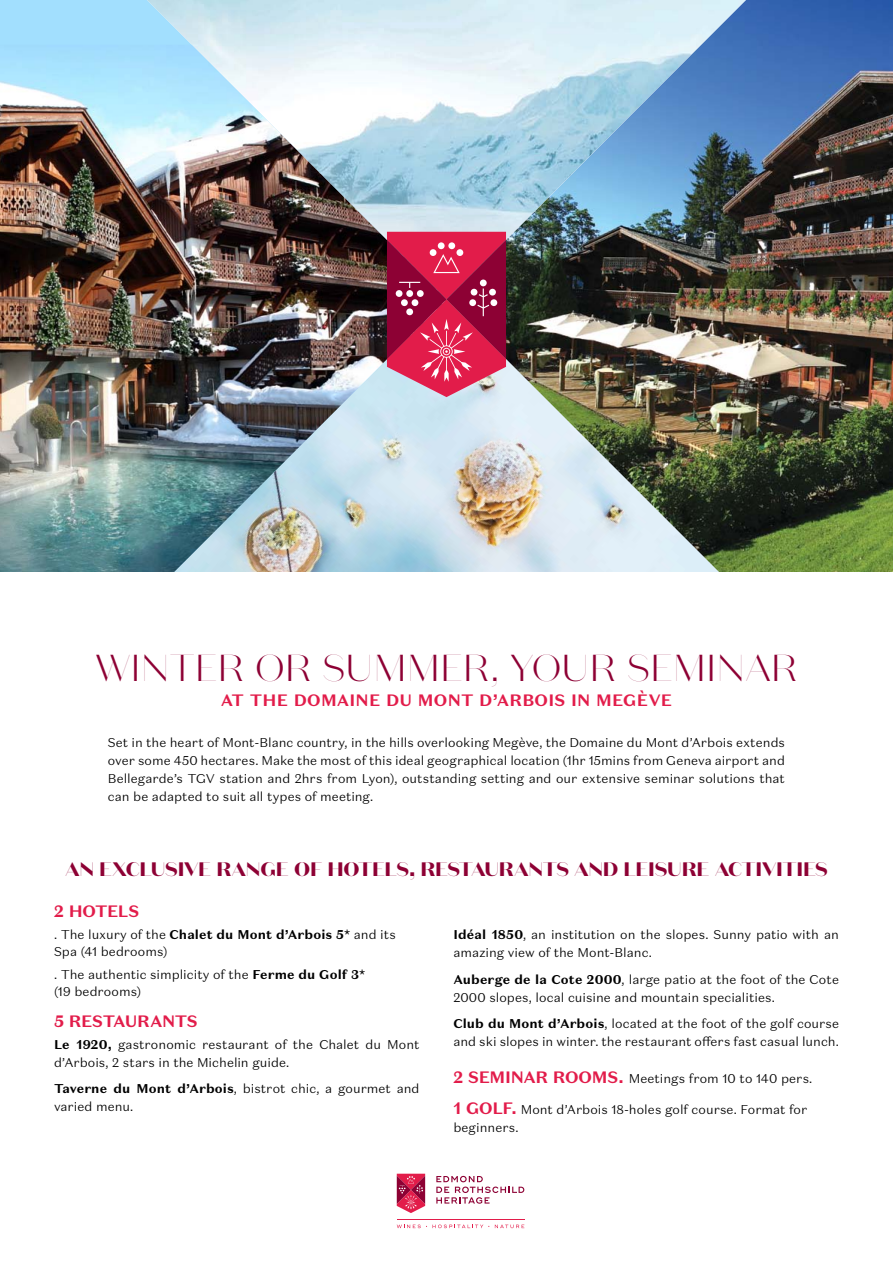
<style>
.page{position:relative;width:893px;height:1263px;background:#fff}
.page>*{position:absolute;margin:0;border:0;box-sizing:border-box;transform-origin:0 0}
.t1{font:300 37.5px "Domaine Sans Fine";letter-spacing:.02em;color:#8d0134}
.t2{font:700 19.5px "Domaine Sans Display";letter-spacing:.005em;color:#8d0134}
.t3{font:700 16.5px "Domaine Sans Text";color:#e21c4a}
.t4{font:700 16.5px "Domaine Sans Text";letter-spacing:-.025em;color:#e21c4a}
.t5{font:300 12.75px/18px "Domaine Sans Text";letter-spacing:.005em;color:#000}
.s1{font-weight:700}
.s2{font-weight:700;font-size:16.5px;color:#e21c4a}
</style>
<div class="page">
<img style="left:446px;top:0;width:447px;height:572px">
<img style="left:446px;top:300px;width:296px;height:272px">
<svg style="left:0;top:0;width:446px;height:45px"></svg>
<img style="left:0;top:45px;width:446px;height:527px">
<svg style="left:397px;top:1174px;width:28px;height:39px"></svg>
<svg style="left:436px;top:1176px;width:88px;height:28px"></svg>
<svg style="left:495px;top:1224px;width:29px;height:4px"></svg>
<svg style="left:397px;top:1224px;width:92px;height:4px"></svg>
<hr style="left:397px;top:1219px;width:127px;height:1px;background:#e21c4a">
<svg style="left:387px;top:232px;width:119px;height:165px"></svg>
<p class="t1" style="left:96px;top:645px;width:703px">WINTER OR SUMMER, YOUR SEMINAR</p>
<p class="t3" style="left:221px;top:689px;width:453px">AT THE DOMAINE DU MONT D’ARBOIS IN MEGÈVE</p>
<p class="t5" style="left:108px;top:733px;width:679px;text-align:justify">Set in the heart of Mont-Blanc country, in the hills overlooking Megève, the Domaine du Mont d’Arbois extends over some 450 hectares. Make the most of this ideal geographical location (1hr 15mins from Geneva airport and Bellegarde’s TGV station and 2hrs from Lyon), outstanding setting and our extensive seminar solutions that can be adapted to suit all types of meeting.</p>
<p class="t2" style="left:65px;top:857px;width:764px">AN EXCLUSIVE RANGE OF HOTELS, RESTAURANTS AND LEISURE ACTIVITIES</p>
<p class="t3" style="left:54px;top:901px;width:87px">2 HOTELS</p>
<p class="t5" style="left:54px;top:926px;width:343px;line-height:16.5px">. The luxury of the <span class="s1">Chalet du Mont d’Arbois 5*</span> and its<br>Spa (41 bedrooms)</p>
<p class="t5" style="left:54px;top:966px;width:313px;line-height:16.5px">. The authentic simplicity of the <span class="s1">Ferme du Golf 3* </span>(19 bedrooms)</p>
<p class="t4" style="left:54px;top:1010px;width:145px">5 RESTAURANTS</p>
<p class="t5" style="left:54px;top:1035px;width:367px"><span class="s1">Le 1920,</span> gastronomic restaurant of the Chalet du Mont d’Arbois, 2 stars in the Michelin guide.</p>
<p class="t5" style="left:54px;top:1080px;width:367px"><span class="s1">Taverne du Mont d’Arbois</span>, bistrot chic, a gourmet and varied menu.</p>
<p class="t5" style="left:453px;top:925px;width:387px"><span class="s1">Idéal 1850</span>, an institution on the slopes. Sunny patio with an amazing view of the Mont-Blanc.</p>
<p class="t5" style="left:453px;top:970px;width:387px"><span class="s1">Auberge de la Cote 2000</span>, large patio at the foot of the Cote<br>2000 slopes, local cuisine and mountain specialities.</p>
<p class="t5" style="left:453px;top:1014px;width:387px"><span class="s1">Club du Mont d’Arbois</span>, located at the foot of the golf course and ski slopes in winter. the restaurant offers fast casual lunch.</p>
<p class="t5" style="left:453px;top:1069px;width:360px"><span class="s2">2 SEMINAR ROOMS.</span> Meetings from 10 to 140 pers.</p>
<p class="t5" style="left:453px;top:1101px;width:355px"><span class="s2">1 GOLF.</span> Mont d’Arbois 18-holes golf course. Format for beginners.</p>
</div>
